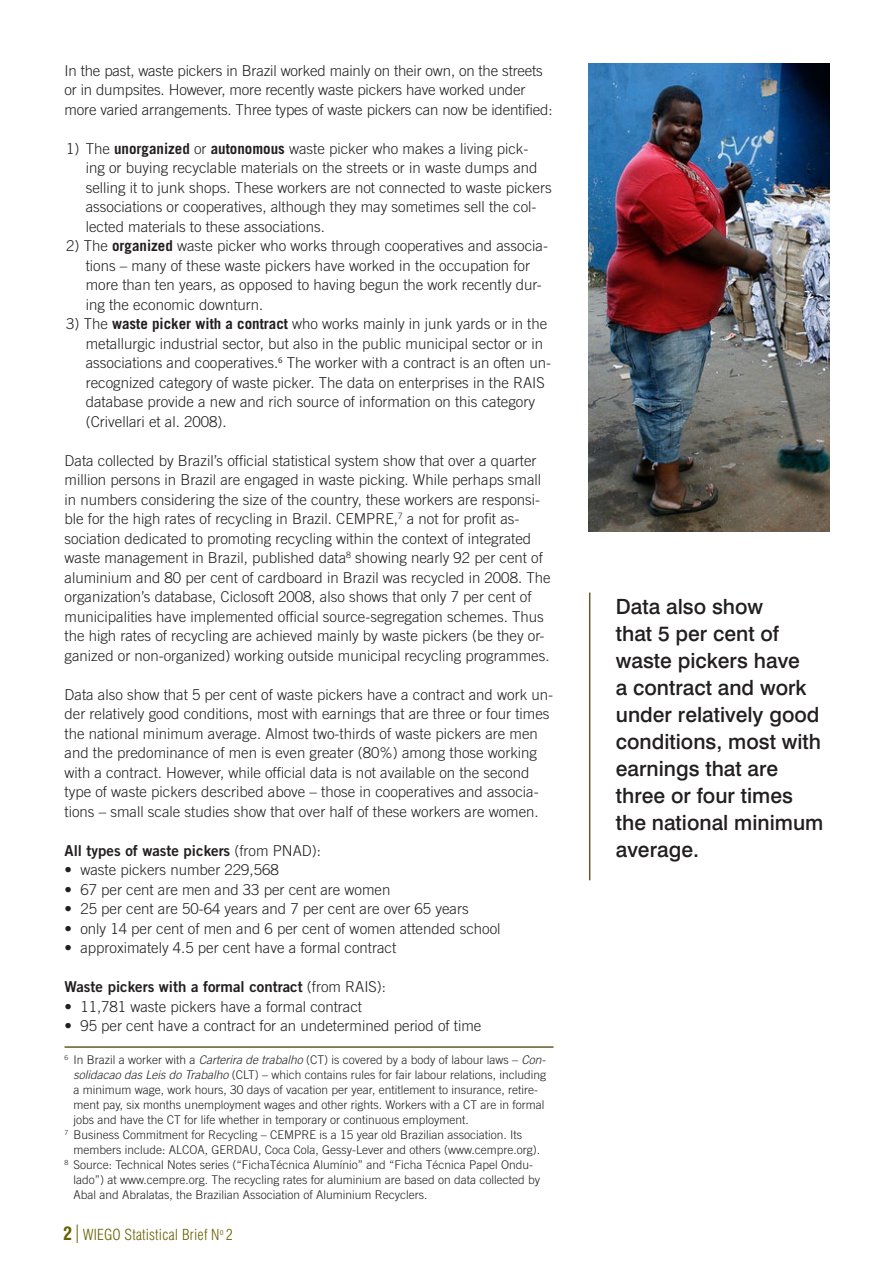
<style>
.page{position:relative;width:893px;height:1263px;background:#fff}
.page>*{position:absolute;margin:0;border:0;box-sizing:border-box;transform-origin:0 0}
.t1{font:500 21px/27px "Swiss 721 BT";color:#231f20}
.t2{font:300 15px/19.5px "Trade Gothic";color:#231f20}
.t3{font:15px "Trade Gothic Bold Two";color:#231f20}
.t4{font:300 condensed 15px "Swiss 721 BT";letter-spacing:.01em;color:#676200}
.t5{font:300 12px "Trade Gothic";color:#231f20}
.s1{font-weight:700}
.s2{font-family:"Trade Gothic";font-weight:300}
.s3{font-style:italic}
.s4{font-weight:700;font-size:18px}
.s5{font-size:24.75px}
</style>
<div class="page">
<hr style="left:65px;top:1046px;width:488px;height:2px;background:#635c26">
<img style="left:588px;top:64px;width:241px;height:467px">
<hr style="left:589px;top:592px;width:1px;height:288px;background:#635c26">
<p class="t2" style="left:65px;top:60px;width:489px">In the past, waste pickers in Brazil worked mainly on their own, on the streets or in dumpsites. However, more recently waste pickers have worked under more varied arrangements. Three types of waste pickers can now be identified:</p>
<p class="t2" style="left:86px;top:138px;width:467px;text-indent:-20px">1) The <span class="s1">unorganized</span> or <span class="s1">autonomous</span> waste picker who makes a living pick-<br>ing or buying recyclable materials on the streets or in waste dumps and selling it to junk shops. These workers are not connected to waste pickers associations or cooperatives, although they may sometimes sell the col&shy;lected materials to these associations.</p>
<p class="t2" style="left:86px;top:236px;width:464px;text-indent:-19px">2) The <span class="s1">organized</span> waste picker who works through cooperatives and associa&shy;tions – many of these waste pickers have worked in the occupation for more than ten years, as opposed to having begun the work recently dur&shy;ing the economic downturn.</p>
<p class="t2" style="left:86px;top:314px;width:467px;text-indent:-20px">3) The <span class="s1">waste picker with a contract</span> who works mainly in junk yards or in the metallurgic industrial sector, but also in the public municipal sector or in associations and cooperatives.<sup>6</sup> The worker with a contract is an often un&shy;recognized category of waste picker. The data on enterprises in the RAIS database provide a new and rich source of information on this category (Crivellari et al. 2008).</p>
<p class="t2" style="left:65px;top:450px;width:487px">Data collected by Brazil’s official statistical system show that over a quarter million persons in Brazil are engaged in waste picking. While perhaps small in numbers considering the size of the country, these workers are responsi&shy;ble for the high rates of recycling in Brazil. CEMPRE,<sup>7</sup> a not for profit as&shy;sociation dedicated to promoting recycling within the context of integrated waste management in Brazil, published data<sup>8</sup> showing nearly 92 per cent of aluminium and 80 per cent of cardboard in Brazil was recycled in 2008. The organization’s database, Ciclosoft 2008, also shows that only 7 per cent of municipalities have implemented official source-segregation schemes. Thus the high rates of recycling are achieved mainly by waste pickers (be they or&shy;ganized or non-organized) working outside municipal recycling programmes.</p>
<p class="t2" style="left:65px;top:684px;width:490px">Data also show that 5 per cent of waste pickers have a contract and work un&shy;der relatively good conditions, most with earnings that are three or four times the national minimum average. Almost two-thirds of waste pickers are men and the predominance of men is even greater (80%) among those working with a contract. However, while official data is not available on the second type of waste pickers described above – those in cooperatives and associa&shy;tions – small scale studies show that over half of these workers are women.</p>
<p class="t3" style="left:65px;top:841px;width:258px">All types of waste pickers <span class="s2">(from PNAD):</span></p>
<p class="t2" style="left:65px;top:860px;width:216px">• waste pickers number 229,568</p>
<p class="t2" style="left:65px;top:879px;width:327px">• 67 per cent are men and 33 per cent are women</p>
<p class="t2" style="left:65px;top:899px;width:406px">• 25 per cent are 50-64 years and 7 per cent are over 65 years</p>
<p class="t2" style="left:65px;top:918px;width:437px">• only 14 per cent of men and 6 per cent of women attended school</p>
<p class="t2" style="left:65px;top:938px;width:333px">• approximately 4.5 per cent have a formal contract</p>
<p class="t3" style="left:65px;top:977px;width:323px">Waste pickers with a formal contract <span class="s2">(from RAIS):</span></p>
<p class="t2" style="left:65px;top:996px;width:299px">• 11,781 waste pickers have a formal contract</p>
<p class="t2" style="left:65px;top:1016px;width:418px">• 95 per cent have a contract for an undetermined period of time</p>
<p class="t5" style="left:65px;top:1053px;width:483px"><sup>6</sup> In Brazil a worker with a <span class="s3">Carterira de trabalho</span> (CT) is covered by a body of labour laws – <span class="s3">Con-</span></p>
<p class="t5" style="left:74px;top:1068px;width:474px"><span class="s3">solidacao das Leis do Trabalho</span> (CLT) – which contains rules for fair labour relations, including</p>
<p class="t5" style="left:74px;top:1083px;width:466px">a minimum wage, work hours, 30 days of vacation per year, entitlement to insurance, retire-</p>
<p class="t5" style="left:74px;top:1098px;width:472px">ment pay, six months unemployment wages and other rights. Workers with a CT are in formal</p>
<p class="t5" style="left:74px;top:1113px;width:397px">jobs and have the CT for life whether in temporary or continuous employment.</p>
<p class="t5" style="left:65px;top:1128px;width:459px"><sup>7</sup> Business Commitment for Recycling – CEMPRE is a 15 year old Brazilian association. Its</p>
<p class="t5" style="left:74px;top:1143px;width:468px">members include: ALCOA, GERDAU, Coca Cola, Gessy-Lever and others (www.cempre.org).</p>
<p class="t5" style="left:65px;top:1158px;width:470px"><sup>8</sup> Source: Technical Notes series (“FichaTécnica Alumínio” and “Ficha Técnica Papel Ondu-</p>
<p class="t5" style="left:74px;top:1173px;width:468px">lado”) at www.cempre.org. The recycling rates for aluminium are based on data collected by</p>
<p class="t5" style="left:74px;top:1188px;width:356px">Abal and Abralatas, the Brazilian Association of Aluminium Recyclers.</p>
<p class="t4" style="left:63px;top:1226px;width:171px"><span class="s4">2</span> <span class="s5">I</span> WIEGO Statistical Brief N<sup>o</sup> 2</p>
<h1 class="t1" style="left:616px;top:592px;width:209px">Data also show<br>that 5 per cent of waste pickers have<br>a contract and work under relatively good conditions, most with earnings that are three or four times the national minimum average.</h1>
</div>
